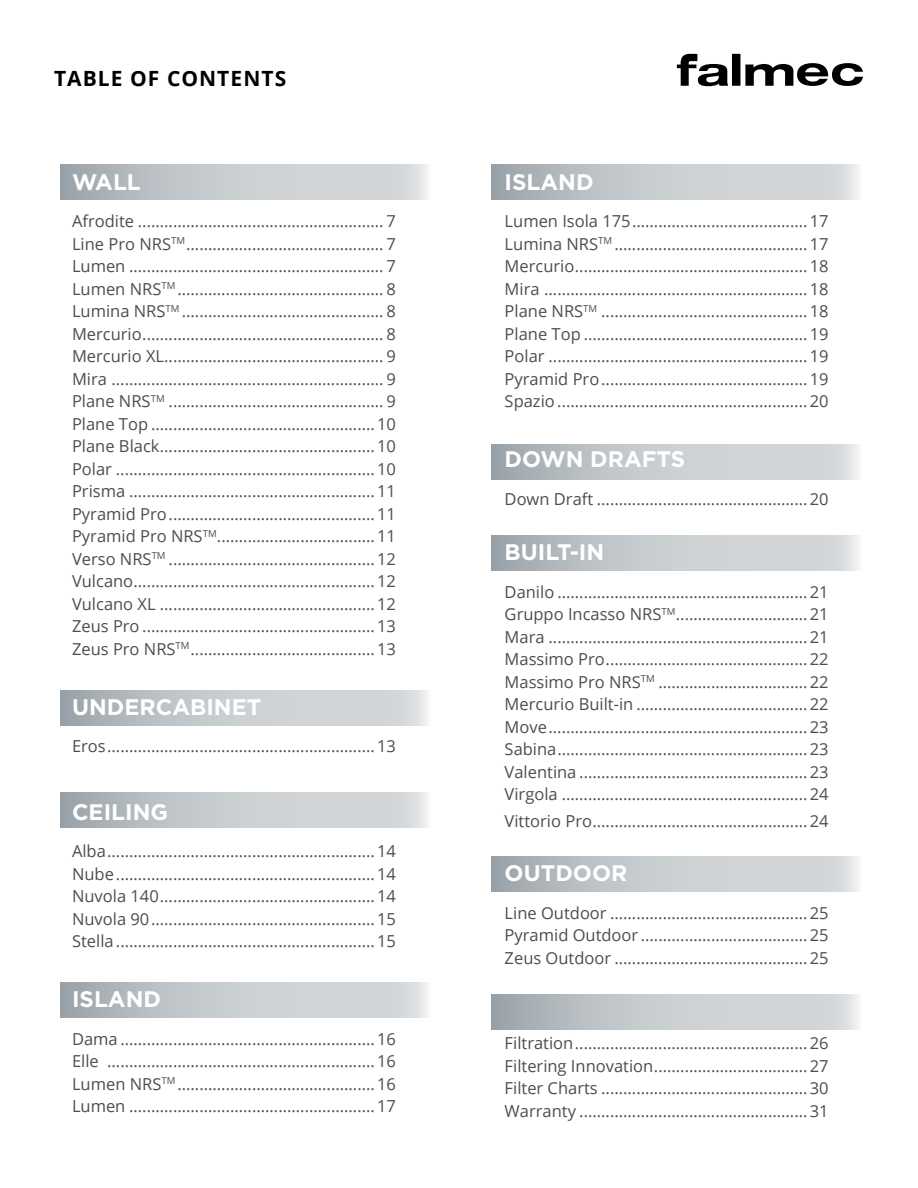
<style>
.page{position:relative;width:918px;height:1188px;background:#fff}
.page>*{position:absolute;margin:0;border:0;box-sizing:border-box;transform-origin:0 0}
.t1{font:700 22.5px "Gotham";color:#fff}
.t2{font:700 21px "Open Sans";letter-spacing:.05em;color:#000}
.t3{font:16.5px/22.5px "Open Sans";color:#4d4d4f;text-align:justify}
</style>
<div class="page">
<svg style="left:491px;top:994px;width:368px;height:36px;fill:#ccd0d3"></svg>
<svg style="left:491px;top:856px;width:368px;height:36px;fill:#ccd0d3"></svg>
<svg style="left:491px;top:536px;width:368px;height:35px;fill:#ccd0d3"></svg>
<svg style="left:491px;top:444px;width:368px;height:36px;fill:#ccd0d3"></svg>
<svg style="left:491px;top:164px;width:368px;height:36px;fill:#ccd0d3"></svg>
<svg style="left:677px;top:54px;width:186px;height:32px"></svg>
<svg style="left:60px;top:983px;width:368px;height:35px;fill:#ccd0d3"></svg>
<svg style="left:60px;top:792px;width:368px;height:36px;fill:#ccd0d3"></svg>
<svg style="left:60px;top:690px;width:368px;height:36px;fill:#ccd0d3"></svg>
<svg style="left:60px;top:164px;width:368px;height:36px;fill:#ccd0d3"></svg>
<p class="t2" style="left:54px;top:64px;width:234px">TABLE OF CONTENTS</p>
<h1 class="t1" style="left:72px;top:167px;width:70px">WALL</h1>
<p class="t3" style="left:72px;top:210px;width:326px">Afrodite ........................................................ 7<br>Line Pro NRS<sup>TM</sup>............................................. 7<br>Lumen .......................................................... 7<br>Lumen NRS<sup>TM</sup> ............................................... 8<br>Lumina NRS<sup>TM</sup> .............................................. 8<br>Mercurio....................................................... 8<br>Mercurio XL.................................................. 9<br>Mira .............................................................. 9<br>Plane NRS<sup>TM</sup> ................................................. 9<br>Plane Top ...................................................10<br>Plane Black.................................................10<br>Polar ...........................................................10<br>Prisma ........................................................11<br>Pyramid Pro...............................................11<br>Pyramid Pro NRS<sup>TM</sup>....................................11<br>Verso NRS<sup>TM</sup> ...............................................12<br>Vulcano.......................................................12<br>Vulcano XL .................................................12<br>Zeus Pro .....................................................13<br>Zeus Pro NRS<sup>TM</sup>..........................................13</p>
<h1 class="t1" style="left:72px;top:692px;width:191px">UNDERCABINET</h1>
<p class="t3" style="left:72px;top:735px;width:326px">Eros.............................................................13</p>
<h1 class="t1" style="left:72px;top:797px;width:98px">CEILING</h1>
<p class="t3" style="left:72px;top:840px;width:326px">Alba.............................................................14<br>Nube...........................................................14<br>Nuvola 140.................................................14<br>Nuvola 90...................................................15<br>Stella...........................................................15</p>
<h1 class="t1" style="left:72px;top:984px;width:91px">ISLAND</h1>
<p class="t3" style="left:72px;top:1027px;width:326px">Dama ..........................................................16<br>Elle .............................................................16<br>Lumen NRS<sup>TM</sup> .............................................16<br>Lumen ........................................................17</p>
<h1 class="t1" style="left:505px;top:167px;width:91px">ISLAND</h1>
<p class="t3" style="left:505px;top:210px;width:326px">Lumen Isola 175........................................17<br>Lumina NRS<sup>TM</sup> ............................................17<br>Mercurio.....................................................18<br>Mira ............................................................18<br>Plane NRS<sup>TM</sup> ...............................................18<br>Plane Top ...................................................19<br>Polar ...........................................................19<br>Pyramid Pro...............................................19<br>Spazio.........................................................20</p>
<h1 class="t1" style="left:505px;top:444px;width:182px">DOWN DRAFTS</h1>
<p class="t3" style="left:505px;top:487px;width:326px">Down Draft ................................................20</p>
<h1 class="t1" style="left:505px;top:537px;width:101px">BUILT-IN</h1>
<p class="t3" style="left:505px;top:580px;width:326px">Danilo .........................................................21<br>Gruppo Incasso NRS<sup>TM</sup>..............................21<br>Mara ...........................................................21<br>Massimo Pro..............................................22<br>Massimo Pro NRS<sup>TM</sup> ..................................22<br>Mercurio Built-in .......................................22<br>Move...........................................................23<br>Sabina.........................................................23<br>Valentina ....................................................23<br>Virgola ........................................................24</p>
<p class="t3" style="left:505px;top:810px;width:326px">Vittorio Pro.................................................24</p>
<h1 class="t1" style="left:505px;top:858px;width:124px">OUTDOOR</h1>
<p class="t3" style="left:505px;top:901px;width:326px">Line Outdoor .............................................25<br>Pyramid Outdoor ......................................25<br>Zeus Outdoor ............................................25</p>
<p class="t3" style="left:505px;top:1032px;width:326px">Filtration.....................................................26<br>Filtering Innovation...................................27<br>Filter Charts ...............................................30<br>Warranty ....................................................31</p>
</div>
